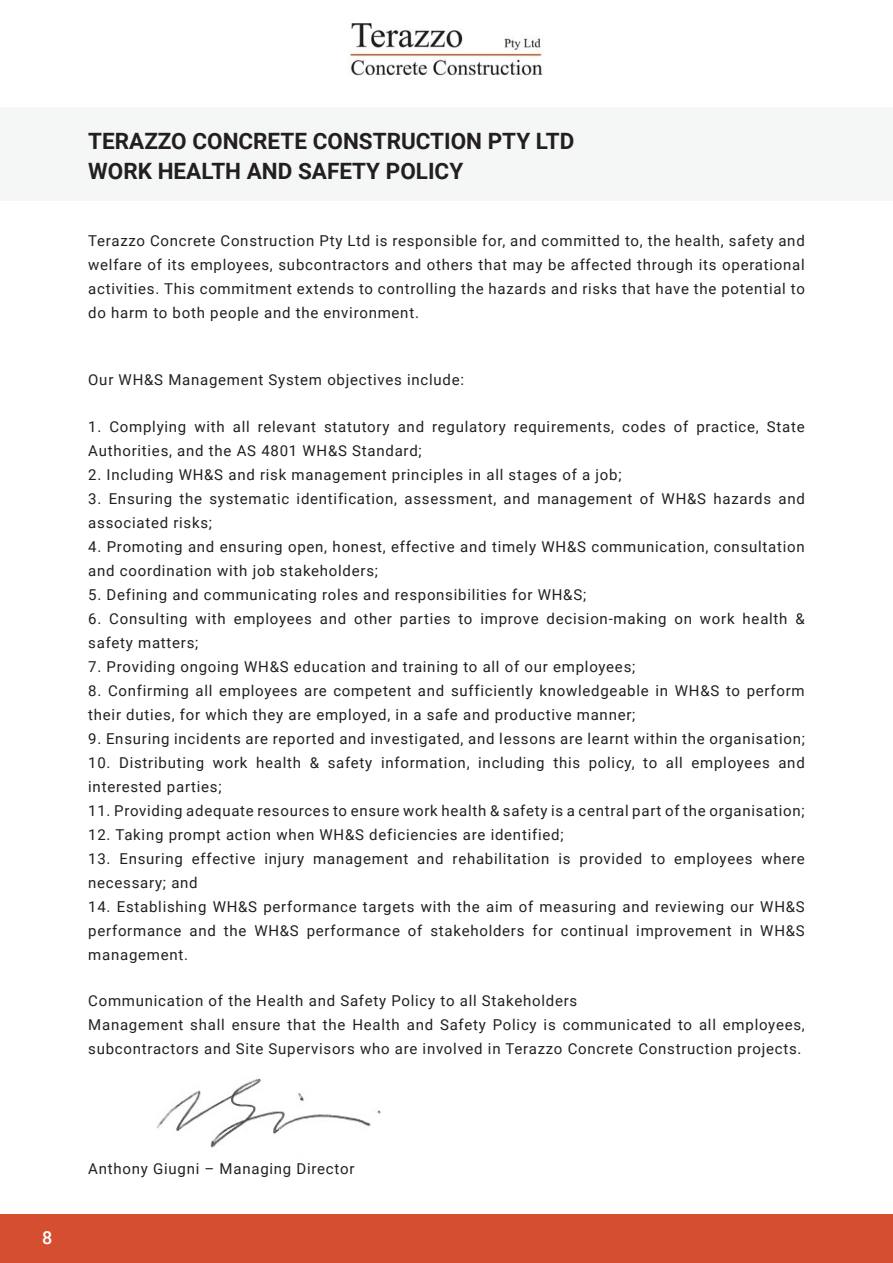
<style>
.page{position:relative;width:893px;height:1263px;background:#fff}
.page>*{position:absolute;margin:0;border:0;box-sizing:border-box;transform-origin:0 0}
.t1{font:700 22.5px "Roboto";color:#231f20}
.t2{font:500 18px "Roboto";color:#fff}
.t3{font:15px/24px "Roboto";letter-spacing:.05em;color:#231f20}
</style>
<div class="page">
<div style="left:0;top:1215px;width:893px;height:48px;background:#d64e30"></div>
<div style="left:1px;top:107px;width:892px;height:94px;background:#f5f7f7"></div>
<img style="left:157px;top:1078px;width:224px;height:70px">
<img style="left:350px;top:23px;width:193px;height:53px">
<p class="t1" style="left:88px;top:125px;width:488px">TERAZZO CONCRETE CONSTRUCTION PTY LTD</p>
<p class="t1" style="left:88px;top:155px;width:376px">WORK HEALTH AND SAFETY POLICY</p>
<p class="t3" style="left:88px;top:228px;width:718px;text-align:justify">Terazzo Concrete Construction Pty Ltd is responsible for, and committed to, the health, safety and welfare of its employees, subcontractors and others that may be affected through its operational activities. This commitment extends to controlling the hazards and risks that have the potential to do harm to both people and the environment.</p>
<p class="t3" style="left:88px;top:367px;width:377px">Our WH&amp;S Management System objectives include:</p>
<p class="t3" style="left:88px;top:414px;width:718px">1. Complying with all relevant statutory and regulatory requirements, codes of practice, State<br>Authorities, and the AS 4801 WH&amp;S Standard;</p>
<p class="t3" style="left:88px;top:462px;width:535px">2. Including WH&amp;S and risk management principles in all stages of a job;</p>
<p class="t3" style="left:88px;top:486px;width:718px">3. Ensuring the systematic identification, assessment, and management of WH&amp;S hazards and associated risks;</p>
<p class="t3" style="left:88px;top:534px;width:718px">4. Promoting and ensuring open, honest, effective and timely WH&amp;S communication, consultation and coordination with job stakeholders;</p>
<p class="t3" style="left:88px;top:582px;width:499px">5. Defining and communicating roles and responsibilities for WH&amp;S;</p>
<p class="t3" style="left:88px;top:606px;width:718px">6. Consulting with employees and other parties to improve decision-making on work health &amp; safety matters;</p>
<p class="t3" style="left:88px;top:654px;width:549px">7. Providing ongoing WH&amp;S education and training to all of our employees;</p>
<p class="t3" style="left:88px;top:678px;width:718px">8. Confirming all employees are competent and sufficiently knowledgeable in WH&amp;S to perform their duties, for which they are employed, in a safe and productive manner;</p>
<p class="t3" style="left:88px;top:726px;width:718px">9. Ensuring incidents are reported and investigated, and lessons are learnt within the organisation;</p>
<p class="t3" style="left:88px;top:750px;width:718px">10. Distributing work health &amp; safety information, including this policy, to all employees and interested parties;</p>
<p class="t3" style="left:88px;top:798px;width:718px">11. Providing adequate resources to ensure work health &amp; safety is a central part of the organisation;</p>
<p class="t3" style="left:88px;top:822px;width:477px">12. Taking prompt action when WH&amp;S deficiencies are identified;</p>
<p class="t3" style="left:88px;top:846px;width:718px">13. Ensuring effective injury management and rehabilitation is provided to employees where necessary; and</p>
<p class="t3" style="left:88px;top:894px;width:718px;text-align:justify">14. Establishing WH&amp;S performance targets with the aim of measuring and reviewing our WH&amp;S performance and the WH&amp;S performance of stakeholders for continual improvement in WH&amp;S management.</p>
<p class="t3" style="left:88px;top:988px;width:490px">Communication of the Health and Safety Policy to all Stakeholders</p>
<p class="t3" style="left:88px;top:1012px;width:718px">Management shall ensure that the Health and Safety Policy is communicated to all employees, subcontractors and Site Supervisors who are involved in Terazzo Concrete Construction projects.</p>
<p class="t2" style="left:42px;top:1224px;width:12px">8</p>
<p class="t3" style="left:88px;top:1156px;width:268px">Anthony Giugni – Managing Director</p>
</div>
